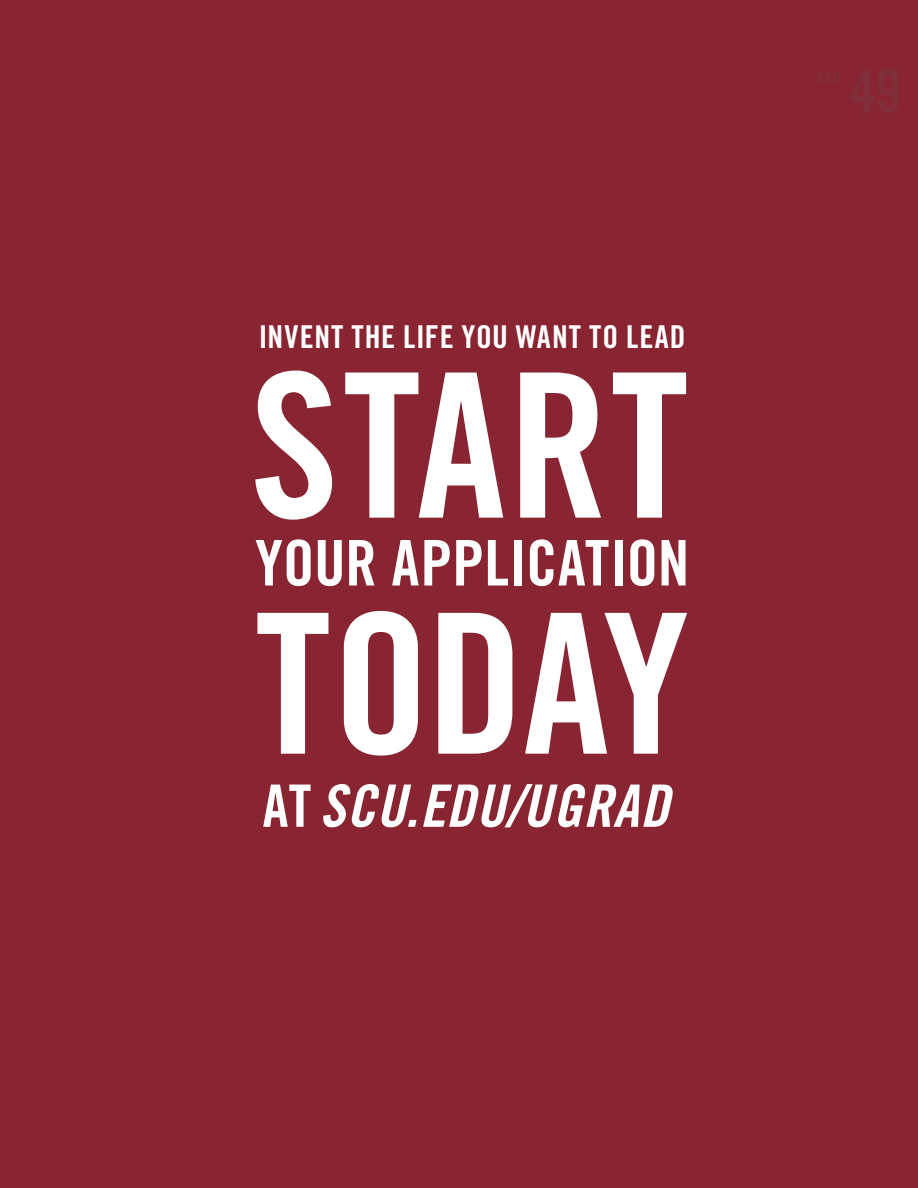
<style>
.page{position:relative;width:918px;height:1188px;background:#892532}
.page>*{position:absolute;margin:0;border:0;box-sizing:border-box;transform-origin:0 0}
.t1{font:201px "Trade Gothic LT Std Bd Cn 20";letter-spacing:.01em;color:#fff}
.t2{font:195px "Trade Gothic LT Std Bd Cn 20";letter-spacing:-.01em;color:#fff}
.t3{font:63px "Trade Gothic LT Std Bd Cn 20";color:#fff}
.t4{font:58.5px "Trade Gothic LT Std Bd Cn 20 Obl";letter-spacing:.015em;color:#fff}
.t5{font:31.5px "Trade Gothic LT Std Bd Cn 20";letter-spacing:.03em;color:#fff}
.s1{font-family:"Trade Gothic LT Std Bd Cn 20"}
</style>
<div class="page">
<p class="t5" style="left:259px;top:318px;width:428px">INVENT THE LIFE YOU WANT TO LEAD</p>
<p class="t1" style="left:250px;top:324px;width:441px">START</p>
<p class="t3" style="left:255px;top:525px;width:436px">YOUR APPLICATION</p>
<p class="t2" style="left:255px;top:566px;width:435px">TODAY</p>
<p class="t4" style="left:263px;top:770px;width:408px"><span class="s1">AT</span> SCU.EDU/UGRAD</p>
</div>
